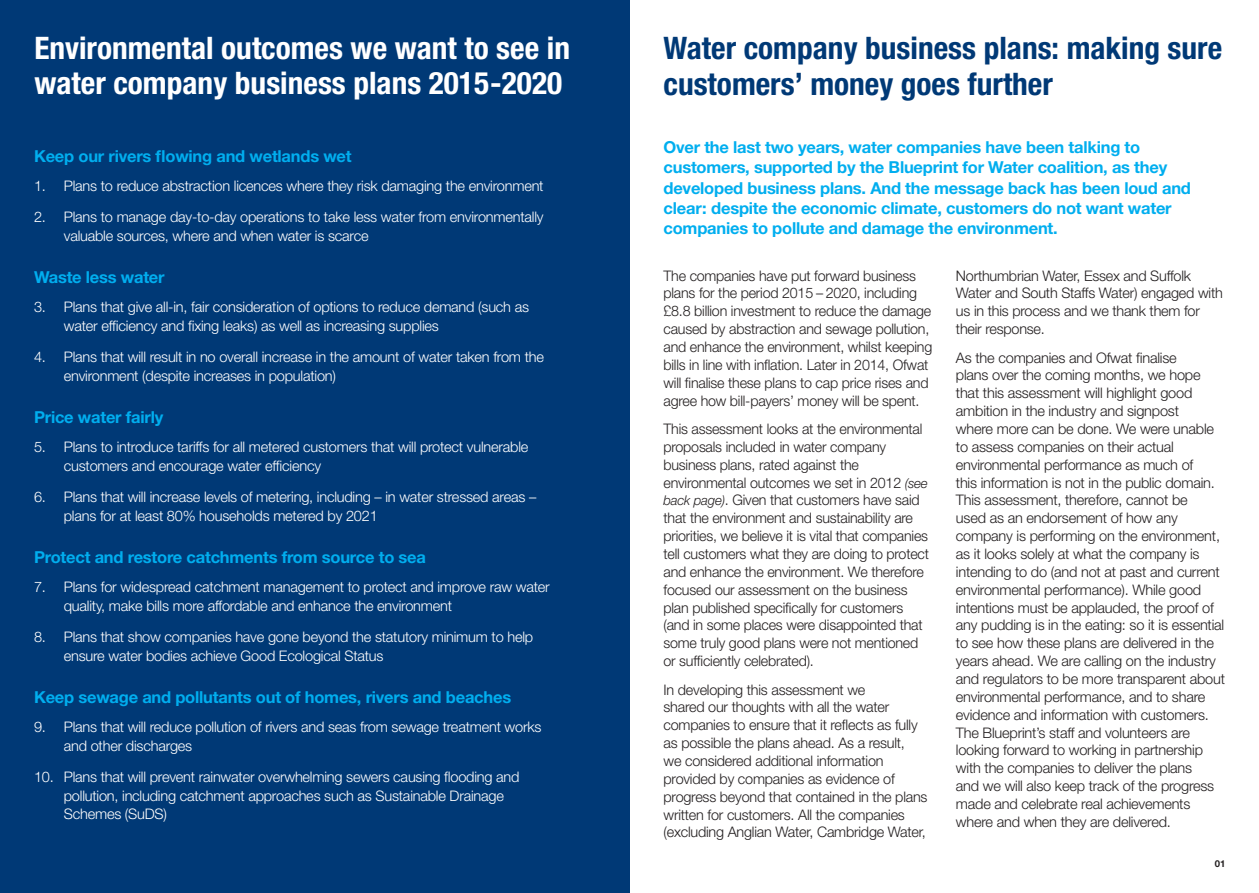
<style>
.page{position:relative;width:1259px;height:893px;background:#fff}
.page>*{position:absolute;margin:0;border:0;box-sizing:border-box;transform-origin:0 0}
.t1{font:700 condensed 31.05px/35.2px "Helvetica Neue LT";color:#fff}
.t2{font:700 condensed 31.05px/35.2px "Helvetica Neue LT";color:#003976}
.t3{font:700 16.5px/20.2px "Helvetica Neue LT";letter-spacing:-.015em;color:#00aeef}
.t4{font:300 14.55px/17.9px "Helvetica Neue LT";letter-spacing:-.015em;color:#231f20}
.t5{font:300 14.55px/18.6px "Helvetica Neue LT";letter-spacing:-.015em;color:#fff}
.t6{font:700 9.6px "Helvetica Neue LT";color:#231f20}
.s1{font-style:italic;font-size:13.5px}
</style>
<div class="page">
<div style="left:0;top:0;width:629px;height:893px;background:#003976"></div>
<h1 class="t1" style="left:34px;top:30px;width:537px">Environmental outcomes we want to see in water company business plans 2015-2020</h1>
<p class="t3" style="left:34px;top:145px;width:319px">Keep our rivers flowing and wetlands wet</p>
<p class="t5" style="left:34px;top:176px;width:511px">1. Plans to reduce abstraction licences where they risk damaging the environment</p>
<p class="t5" style="left:64px;top:208px;width:481px;text-indent:-30px">2. Plans to manage day-to-day operations to take less water from environmentally valuable sources, where and when water is scarce</p>
<p class="t3" style="left:34px;top:267px;width:132px">Waste less water</p>
<p class="t5" style="left:64px;top:297px;width:467px;text-indent:-30px">3. Plans that give all-in, fair consideration of options to reduce demand (such as water efficiency and fixing leaks) as well as increasing supplies</p>
<p class="t5" style="left:64px;top:347px;width:482px;text-indent:-30px">4. Plans that will result in no overall increase in the amount of water taken from the environment (despite increases in population)</p>
<p class="t3" style="left:34px;top:407px;width:131px">Price water fairly</p>
<p class="t5" style="left:64px;top:437px;width:466px;text-indent:-30px">5. Plans to introduce tariffs for all metered customers that will protect vulnerable customers and encourage water efficiency</p>
<p class="t5" style="left:64px;top:487px;width:474px;text-indent:-30px">6. Plans that will increase levels of metering, including – in water stressed areas – plans for at least 80% households metered by 2021</p>
<p class="t3" style="left:34px;top:546px;width:393px">Protect and restore catchments from source to sea</p>
<p class="t5" style="left:64px;top:577px;width:487px;text-indent:-30px">7. Plans for widespread catchment management to protect and improve raw water quality, make bills more affordable and enhance the environment</p>
<p class="t5" style="left:64px;top:627px;width:471px;text-indent:-30px">8. Plans that show companies have gone beyond the statutory minimum to help ensure water bodies achieve Good Ecological Status</p>
<p class="t3" style="left:34px;top:686px;width:479px">Keep sewage and pollutants out of homes, rivers and beaches</p>
<p class="t5" style="left:64px;top:717px;width:479px;text-indent:-30px">9. Plans that will reduce pollution of rivers and seas from sewage treatment works and other discharges</p>
<p class="t5" style="left:64px;top:767px;width:457px;text-indent:-30px">10. Plans that will prevent rainwater overwhelming sewers causing flooding and pollution, including catchment approaches such as Sustainable Drainage<br>Schemes (SuDS)</p>
<h1 class="t2" style="left:663px;top:30px;width:560px">Water company business plans: making sure customers’ money goes further</h1>
<p class="t3" style="left:663px;top:137px;width:529px">Over the last two years, water companies have been talking to customers, supported by the Blueprint for Water coalition, as they developed business plans. And the message back has been loud and clear: despite the economic climate, customers do not want water companies to pollute and damage the environment.</p>
<p class="t4" style="left:663px;top:266px;width:270px">The companies have put forward business plans for the period 2015 – 2020, including £8.8 billion investment to reduce the damage caused by abstraction and sewage pollution, and enhance the environment, whilst keeping bills in line with inflation. Later in 2014, Ofwat will finalise these plans to cap price rises and agree how bill-payers’ money will be spent.</p>
<p class="t4" style="left:663px;top:420px;width:267px">This assessment looks at the environmental proposals included in water company business plans, rated against the environmental outcomes we set in 2012 <span class="s1">(see back page)</span>. Given that customers have said that the environment and sustainability are priorities, we believe it is vital that companies tell customers what they are doing to protect and enhance the environment. We therefore focused our assessment on the business plan published specifically for customers (and in some places were disappointed that some truly good plans were not mentioned or sufficiently celebrated).</p>
<p class="t4" style="left:663px;top:680px;width:265px">In developing this assessment we<br>shared our thoughts with all the water companies to ensure that it reflects as fully as possible the plans ahead. As a result,<br>we considered additional information provided by companies as evidence of progress beyond that contained in the plans written for customers. All the companies (excluding Anglian Water, Cambridge Water,</p>
<p class="t4" style="left:956px;top:266px;width:268px">Northumbrian Water, Essex and Suffolk Water and South Staffs Water) engaged with us in this process and we thank them for their response.</p>
<p class="t4" style="left:956px;top:348px;width:271px">As the companies and Ofwat finalise<br>plans over the coming months, we hope that this assessment will highlight good ambition in the industry and signpost<br>where more can be done. We were unable to assess companies on their actual environmental performance as much of<br>this information is not in the public domain.<br>This assessment, therefore, cannot be<br>used as an endorsement of how any company is performing on the environment, as it looks solely at what the company is intending to do (and not at past and current environmental performance). While good intentions must be applauded, the proof of any pudding is in the eating: so it is essential to see how these plans are delivered in the years ahead. We are calling on the industry and regulators to be more transparent about environmental performance, and to share evidence and information with customers.<br>The Blueprint’s staff and volunteers are looking forward to working in partnership with the companies to deliver the plans<br>and we will also keep track of the progress made and celebrate real achievements where and when they are delivered.</p>
<p class="t6" style="left:1214px;top:857px;width:12px">01</p>
</div>
